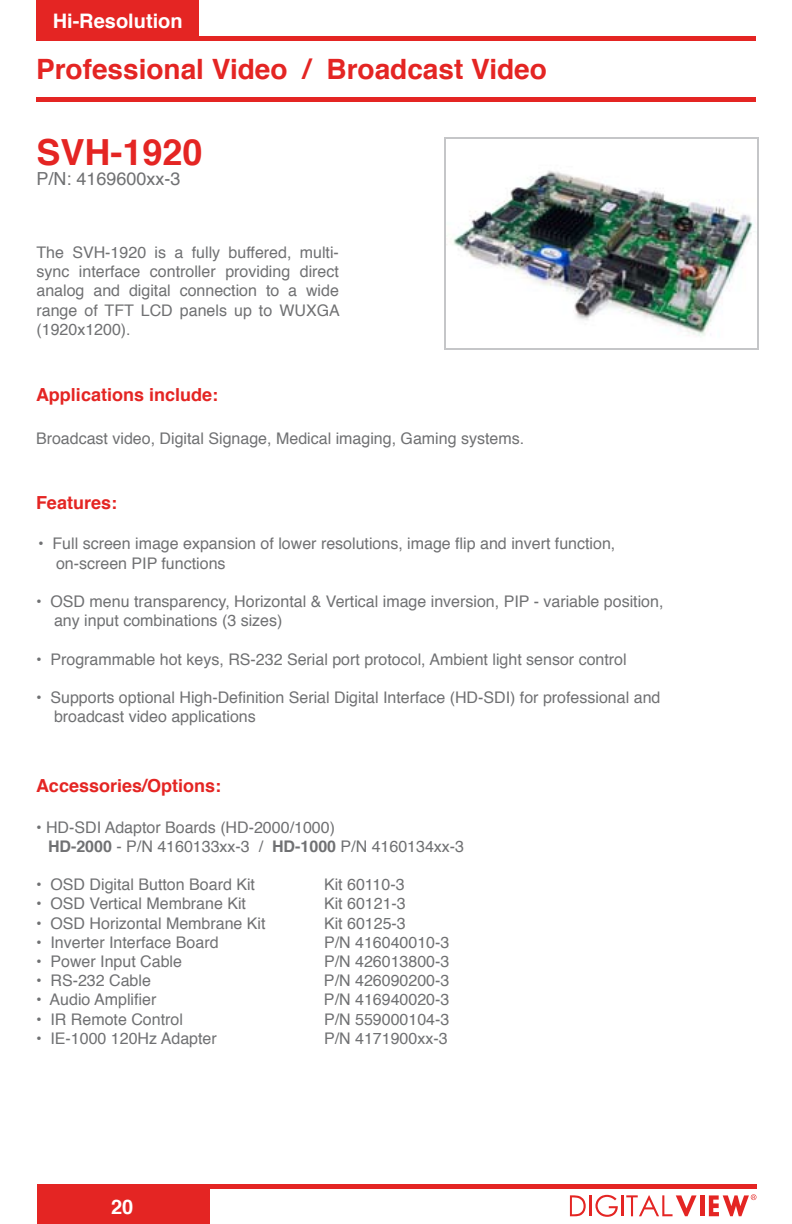
<style>
.page{position:relative;width:792px;height:1224px;background:#fff}
.page>*{position:absolute;margin:0;border:0;box-sizing:border-box;transform-origin:0 0}
.t1{font:700 36px "Helvetica";color:#e42523}
.t2{font:700 28px "Helvetica";color:#e42523}
.t3{font:700 20px "Helvetica";color:#fff}
.t4{font:700 18px "Helvetica";color:#e42523}
.t5{font:18px "Helvetica";color:#707173}
.t6{font:16px/19.2px "Helvetica";color:#707173}
.s1{font-weight:700}
</style>
<div class="page">
<div style="left:37px;top:1185px;width:172px;height:39px;background:#e42523"></div>
<div style="left:36px;top:36px;width:720px;height:5px;background:#e42523"></div>
<div style="left:37px;top:1184px;width:720px;height:5px;background:#e42523"></div>
<div style="left:36px;top:0;width:163px;height:38px;background:#e42523"></div>
<div style="left:36px;top:97px;width:720px;height:5px;background:#e42523"></div>
<svg style="left:570px;top:1195px;width:16px;height:21px"></svg>
<hr style="left:589px;top:1195px;width:3px;height:21px;background:#e42523">
<svg style="left:595px;top:1195px;width:23px;height:22px"></svg>
<hr style="left:622px;top:1195px;width:2px;height:21px;background:#e42523">
<svg style="left:626px;top:1195px;width:71px;height:21px"></svg>
<div style="left:700px;top:1195px;width:5px;height:21px;background:#e42523"></div>
<svg style="left:709px;top:1194px;width:47px;height:22px"></svg>
<img style="left:453px;top:170px;width:303px;height:167px">
<div style="left:444px;top:137px;width:315px;height:213px;border:2px solid #c5c6c8"></div>
<p class="t3" style="left:53px;top:13px;width:131px">Hi-Resolution</p>
<h2 class="t2" style="left:36px;top:58px;width:512px">Professional Video / Broadcast Video</h2>
<h1 class="t1" style="left:36px;top:138px;width:168px">SVH-1920</h1>
<p class="t5" style="left:36px;top:171px;width:146px">P/N: 4169600xx-3</p>
<p class="t6" style="left:36px;top:244px;width:305px;text-align:justify">The SVH-1920 is a fully buffered, multi&shy;sync interface controller providing direct analog and digital connection to a wide range of TFT LCD panels up to WUXGA (1920x1200).</p>
<p class="t4" style="left:36px;top:387px;width:184px">Applications include:</p>
<p class="t6" style="left:36px;top:430px;width:490px">Broadcast video, Digital Signage, Medical imaging, Gaming systems.</p>
<p class="t4" style="left:36px;top:495px;width:83px">Features:</p>
<p class="t6" style="left:56px;top:535px;width:561px;text-indent:-18px">• Full screen image expansion of lower resolutions, image flip and invert function, on-screen PIP functions</p>
<p class="t6" style="left:54px;top:592px;width:611px;text-indent:-18px">• OSD menu transparency, Horizontal &amp; Vertical image inversion, PIP - variable position, any input combinations (3 sizes)</p>
<p class="t6" style="left:36px;top:650px;width:592px">• Programmable hot keys, RS-232 Serial port protocol, Ambient light sensor control</p>
<p class="t6" style="left:54px;top:688px;width:608px;text-indent:-18px">• Supports optional High-Definition Serial Digital Interface (HD-SDI) for professional and broadcast video applications</p>
<p class="t4" style="left:36px;top:778px;width:187px">Accessories/Options:</p>
<p class="t6" style="left:48px;top:818px;width:418px;text-indent:-12px">• HD-SDI Adaptor Boards (HD-2000/1000)<br><span class="s1">HD-2000</span> - P/N 4160133xx-3 / <span class="s1">HD-1000</span> P/N 4160134xx-3</p>
<p class="t6" style="left:36px;top:875px;width:221px">• OSD Digital Button Board Kit</p>
<p class="t6" style="left:324px;top:875px;width:82px">Kit 60110-3</p>
<p class="t6" style="left:36px;top:895px;width:212px">• OSD Vertical Membrane Kit</p>
<p class="t6" style="left:324px;top:895px;width:83px">Kit 60121-3</p>
<p class="t6" style="left:36px;top:914px;width:231px">• OSD Horizontal Membrane Kit</p>
<p class="t6" style="left:324px;top:914px;width:83px">Kit 60125-3</p>
<p class="t6" style="left:36px;top:933px;width:184px">• Inverter Interface Board</p>
<p class="t6" style="left:324px;top:933px;width:127px">P/N 416040010-3</p>
<p class="t6" style="left:36px;top:952px;width:148px">• Power Input Cable</p>
<p class="t6" style="left:324px;top:952px;width:127px">P/N 426013800-3</p>
<p class="t6" style="left:36px;top:971px;width:116px">• RS-232 Cable</p>
<p class="t6" style="left:324px;top:971px;width:127px">P/N 426090200-3</p>
<p class="t6" style="left:36px;top:991px;width:122px">• Audio Amplifier</p>
<p class="t6" style="left:324px;top:991px;width:127px">P/N 416940020-3</p>
<p class="t6" style="left:36px;top:1010px;width:148px">• IR Remote Control</p>
<p class="t6" style="left:324px;top:1010px;width:127px">P/N 559000104-3</p>
<p class="t6" style="left:36px;top:1029px;width:182px">• IE-1000 120Hz Adapter</p>
<p class="t6" style="left:324px;top:1029px;width:125px">P/N 4171900xx-3</p>
<p class="t3" style="left:111px;top:1199px;width:24px">20</p>
</div>
